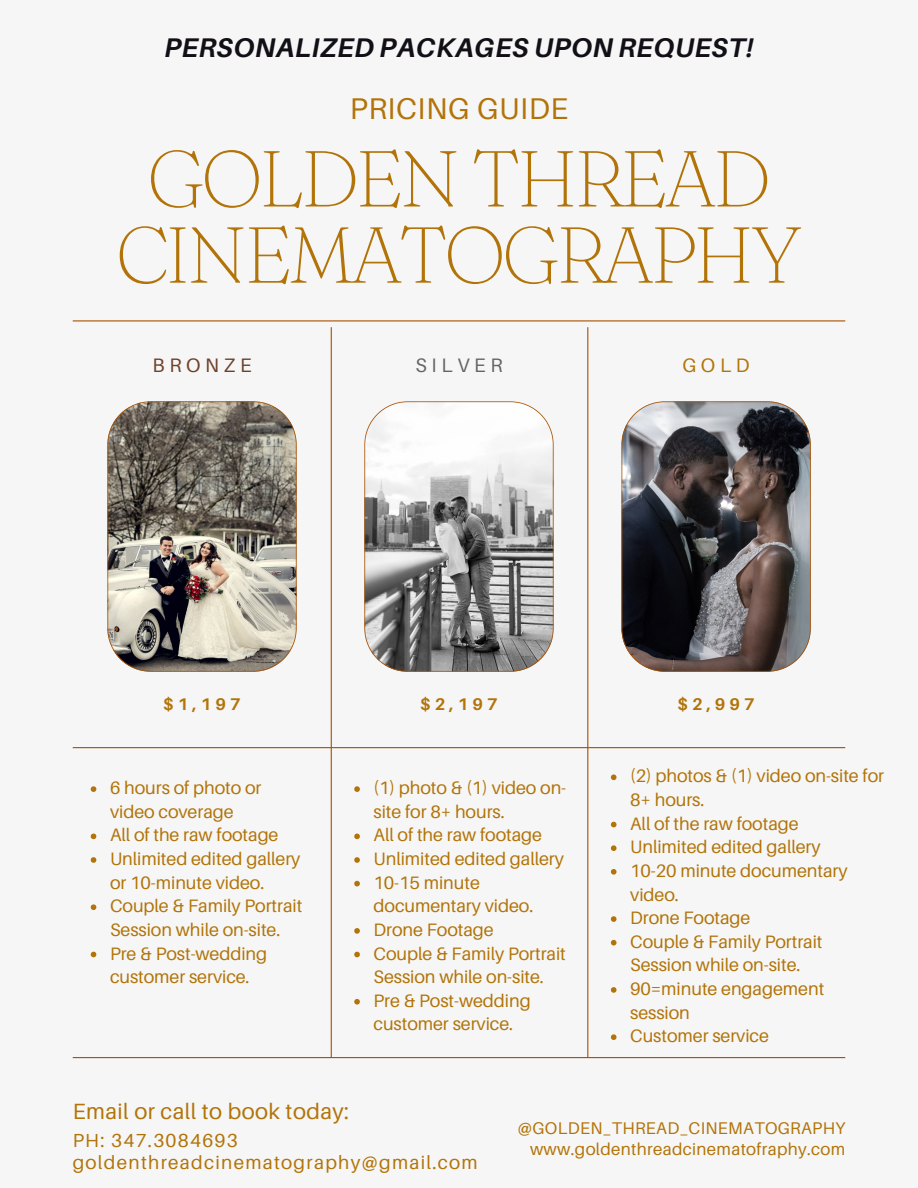
<style>
.page{position:relative;width:918px;height:1188px;background:#f6f6f6}
.page>*{position:absolute;margin:0;border:0;box-sizing:border-box;transform-origin:0 0}
.t1{font:100 79.05px/76.2px "Fraunces 9 pt";letter-spacing:-.055em;color:#b27409;text-align:center}
.t2{font:30px "Aileron";letter-spacing:.02em;color:#b27409}
.t3{font:italic 700 27px "Aileron";letter-spacing:.02em;color:#120f16}
.t4{font:22.05px "Aileron";letter-spacing:.02em;color:#b27409}
.t5{font:19.5px "Aileron";letter-spacing:.24em;color:#6d412a}
.t6{font:19.5px "Aileron";letter-spacing:.24em;color:#666464}
.t7{font:19.5px "Aileron";color:#b27409}
.t8{font:18.9px "Aileron";letter-spacing:.07em;color:#b27409}
.t9{font:18px/23.7px "Aileron";letter-spacing:-.005em;color:#b27409}
.t10{font:16.95px "Aileron";letter-spacing:.02em;color:#b27409}
.t11{font:700 16.95px "Aileron";letter-spacing:.24em;color:#b27409}
</style>
<div class="page">
<svg style="left:107px;top:401px;width:190px;height:271px;background:#8e887d"></svg>
<svg style="left:364px;top:401px;width:190px;height:271px"></svg>
<svg style="left:622px;top:401px;width:189px;height:271px;background:#595456"></svg>
<hr style="left:73px;top:320px;width:772px;height:1px;background:#a85100">
<hr style="left:587px;top:327px;width:1px;height:731px;background:#a85100">
<svg style="left:91px;top:786px;width:5px;height:6px"></svg>
<svg style="left:91px;top:834px;width:5px;height:5px"></svg>
<svg style="left:91px;top:857px;width:5px;height:6px"></svg>
<svg style="left:91px;top:904px;width:5px;height:6px"></svg>
<svg style="left:91px;top:952px;width:5px;height:5px"></svg>
<svg style="left:354px;top:786px;width:6px;height:6px"></svg>
<svg style="left:354px;top:834px;width:6px;height:5px"></svg>
<svg style="left:354px;top:857px;width:6px;height:6px"></svg>
<svg style="left:354px;top:881px;width:6px;height:5px"></svg>
<svg style="left:354px;top:928px;width:6px;height:6px"></svg>
<svg style="left:354px;top:952px;width:6px;height:5px"></svg>
<svg style="left:354px;top:999px;width:6px;height:6px"></svg>
<svg style="left:611px;top:775px;width:6px;height:5px"></svg>
<svg style="left:611px;top:822px;width:6px;height:5px"></svg>
<svg style="left:611px;top:845px;width:6px;height:6px"></svg>
<svg style="left:611px;top:869px;width:6px;height:6px"></svg>
<svg style="left:611px;top:916px;width:6px;height:6px"></svg>
<svg style="left:611px;top:940px;width:6px;height:6px"></svg>
<svg style="left:611px;top:987px;width:6px;height:6px"></svg>
<svg style="left:611px;top:1034px;width:6px;height:6px"></svg>
<hr style="left:73px;top:747px;width:772px;height:1px;background:#a85100">
<hr style="left:73px;top:1057px;width:772px;height:1px;background:#a85100">
<hr style="left:331px;top:327px;width:1px;height:731px;background:#a85100">
<p class="t3" style="left:164px;top:31px;width:591px">PERSONALIZED PACKAGES UPON REQUEST!</p>
<p class="t2" style="left:350px;top:90px;width:220px">PRICING GUIDE</p>
<p class="t1" style="left:115px;top:140px;width:689px">GOLDEN THREAD<br>CINEMATOGRAPHY</p>
<p class="t5" style="left:152px;top:353px;width:101px">BRONZE</p>
<p class="t6" style="left:416px;top:353px;width:88px">SILVER</p>
<p class="t7" style="left:682px;top:353px;width:69px">GOLD</p>
<p class="t11" style="left:163px;top:694px;width:79px">$1,197</p>
<p class="t11" style="left:420px;top:694px;width:79px">$2,197</p>
<p class="t11" style="left:677px;top:694px;width:79px">$2,997</p>
<p class="t9" style="left:110px;top:776px;width:153px">6 hours of photo or video coverage</p>
<p class="t9" style="left:110px;top:823px;width:170px">All of the raw footage</p>
<p class="t9" style="left:110px;top:847px;width:192px">Unlimited edited gallery or 10-minute video.</p>
<p class="t9" style="left:110px;top:894px;width:194px">Couple &amp; Family Portrait<br>Session while on-site.</p>
<p class="t9" style="left:110px;top:941px;width:159px">Pre &amp; Post-wedding customer service.</p>
<p class="t9" style="left:374px;top:776px;width:194px">(1) photo &amp; (1) video on&shy;site for 8+ hours.</p>
<p class="t9" style="left:374px;top:823px;width:170px">All of the raw footage</p>
<p class="t9" style="left:374px;top:847px;width:192px">Unlimited edited gallery</p>
<p class="t9" style="left:374px;top:870px;width:161px">10-15 minute documentary video.</p>
<p class="t9" style="left:374px;top:917px;width:122px">Drone Footage</p>
<p class="t9" style="left:374px;top:941px;width:194px">Couple &amp; Family Portrait<br>Session while on-site.</p>
<p class="t9" style="left:374px;top:988px;width:159px">Pre &amp; Post-wedding customer service.</p>
<p class="t9" style="left:630px;top:764px;width:255px">(2) photos &amp; (1) video on-site for<br>8+ hours.</p>
<p class="t9" style="left:630px;top:811px;width:170px">All of the raw footage</p>
<p class="t9" style="left:630px;top:835px;width:192px">Unlimited edited gallery</p>
<p class="t9" style="left:630px;top:858px;width:219px">10-20 minute documentary video.</p>
<p class="t9" style="left:630px;top:906px;width:122px">Drone Footage</p>
<p class="t9" style="left:630px;top:929px;width:194px">Couple &amp; Family Portrait<br>Session while on-site.</p>
<p class="t9" style="left:630px;top:976px;width:196px">90=minute engagement session</p>
<p class="t9" style="left:630px;top:1024px;width:140px">Customer service</p>
<p class="t4" style="left:73px;top:1097px;width:278px">Email or call to book today:</p>
<p class="t8" style="left:73px;top:1129px;width:167px">PH: 347.3084693</p>
<p class="t8" style="left:73px;top:1150px;width:407px">goldenthreadcinematography@gmail.com</p>
<p class="t10" style="left:518px;top:1117px;width:329px">@GOLDEN_THREAD_CINEMATOGRAPHY</p>
<p class="t10" style="left:530px;top:1139px;width:317px">www.goldenthreadcinematofraphy.com</p>
</div>
